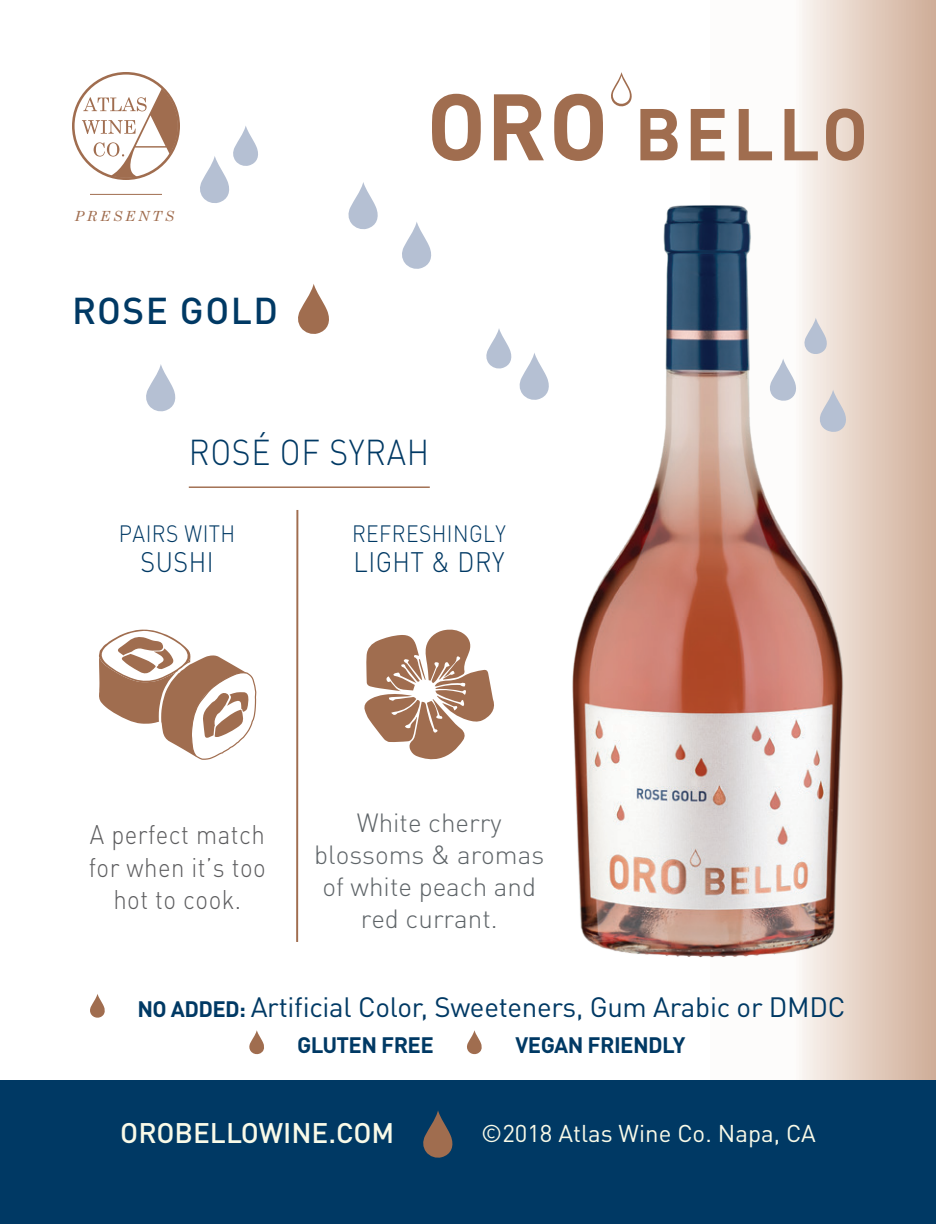
<style>
.page{position:relative;width:936px;height:1224px;background:#fff}
.page>*{position:absolute;margin:0;border:0;box-sizing:border-box;transform-origin:0 0}
.t1{font:500 36.8px "DINOT";letter-spacing:.04em;color:#003964}
.t2{font:300 35.6px "DINOT";letter-spacing:.02em;color:#003964;scale:.9 1}
.t3{font:500 28px "DINOT";color:#f9fae8}
.t4{font:300 28px "DINOT";letter-spacing:.02em;color:#003964;scale:.9 1}
.t5{font:27.6px "DINOT";letter-spacing:-.01em;color:#003964}
.t6{font:300 26.8px/32.8px "DINOT";letter-spacing:.02em;color:#5d5d5f;text-align:center;scale:.9 1}
.t7{font:300 26px/32px "DINOT";color:#5e6468;text-align:center}
.t8{font:24px "DINOT";color:#f9fae8}
.t9{font:300 23.2px "DINOT";letter-spacing:.02em;color:#003964;scale:.9 1}
.t10{font:700 22px "DINOT";letter-spacing:-.025em;color:#003964}
.t11{font:italic 14px "Century Schoolbook";letter-spacing:.2em;color:#a06d4f}
.s1{font-weight:700;font-size:22px}
</style>
<div class="page">
<svg style="left:710px;top:0;width:226px;height:1080px"></svg>
<svg style="left:611px;top:72px;width:21px;height:35px"></svg>
<svg style="left:432px;top:94px;width:49px;height:67px"></svg>
<svg style="left:494px;top:94px;width:50px;height:66px"></svg>
<svg style="left:554px;top:94px;width:49px;height:67px"></svg>
<svg style="left:640px;top:109px;width:38px;height:51px"></svg>
<svg style="left:691px;top:109px;width:34px;height:51px"></svg>
<svg style="left:739px;top:109px;width:33px;height:51px"></svg>
<svg style="left:785px;top:109px;width:33px;height:51px"></svg>
<svg style="left:826px;top:109px;width:38px;height:52px;background:#bf9b85"></svg>
<svg style="left:298px;top:284px;width:31px;height:50px"></svg>
<svg style="left:519px;top:353px;width:30px;height:47px"></svg>
<svg style="left:486px;top:328px;width:26px;height:41px"></svg>
<svg style="left:402px;top:222px;width:30px;height:47px"></svg>
<svg style="left:348px;top:182px;width:30px;height:48px"></svg>
<svg style="left:200px;top:126px;width:58px;height:77px"></svg>
<svg style="left:146px;top:364px;width:30px;height:48px"></svg>
<svg style="left:847px;top:390px;width:1px;height:43px"></svg>
<svg style="left:90px;top:994px;width:15px;height:24px"></svg>
<svg style="left:249px;top:1030px;width:15px;height:25px"></svg>
<svg style="left:467px;top:1030px;width:15px;height:25px"></svg>
<div style="left:0;top:1080px;width:936px;height:144px;background:#003964"></div>
<hr style="left:189px;top:486px;width:241px;height:2px;background:#a06d4f">
<hr style="left:296px;top:510px;width:2px;height:432px;background:#a06d4f">
<svg style="left:99px;top:629px;width:158px;height:131px"></svg>
<svg style="left:364px;top:629px;width:130px;height:131px"></svg>
<img style="left:572px;top:202px;width:275px;height:756px">
<hr style="left:90px;top:194px;width:72px;height:1px;background:#a06d4f">
<svg style="left:72px;top:72px;width:108px;height:108px"></svg>
<svg style="left:423px;top:1110px;width:30px;height:48px"></svg>
<p class="t11" style="left:75px;top:205px;width:101px">PRESENTS</p>
<h1 class="t1" style="left:72px;top:288px;width:208px">ROSE GOLD</h1>
<h2 class="t2" style="left:189px;top:431px;width:269px">ROSÉ OF SYRAH</h2>
<p class="t9" style="left:119px;top:519px;width:131px">PAIRS WITH</p>
<p class="t4" style="left:141px;top:545px;width:83px">SUSHI</p>
<p class="t9" style="left:352px;top:519px;width:172px">REFRESHINGLY</p>
<p class="t4" style="left:354px;top:545px;width:169px">LIGHT &amp; DRY</p>
<p class="t6" style="left:89px;top:818px;width:198px">A perfect match for when it’s too hot to cook.</p>
<p class="t7" style="left:314px;top:807px;width:232px">White cherry blossoms &amp; aromas of white peach and red currant.</p>
<p class="t5" style="left:137px;top:990px;width:710px"><span class="s1">NO ADDED:</span> Artificial Color, Sweeteners, Gum Arabic or DMDC</p>
<p class="t10" style="left:297px;top:1031px;width:138px">GLUTEN FREE</p>
<p class="t10" style="left:516px;top:1031px;width:171px">VEGAN FRIENDLY</p>
<p class="t3" style="left:120px;top:1115px;width:276px">OROBELLOWINE.COM</p>
<p class="t8" style="left:481px;top:1118px;width:336px">©2018 Atlas Wine Co. Napa, CA</p>
</div>
